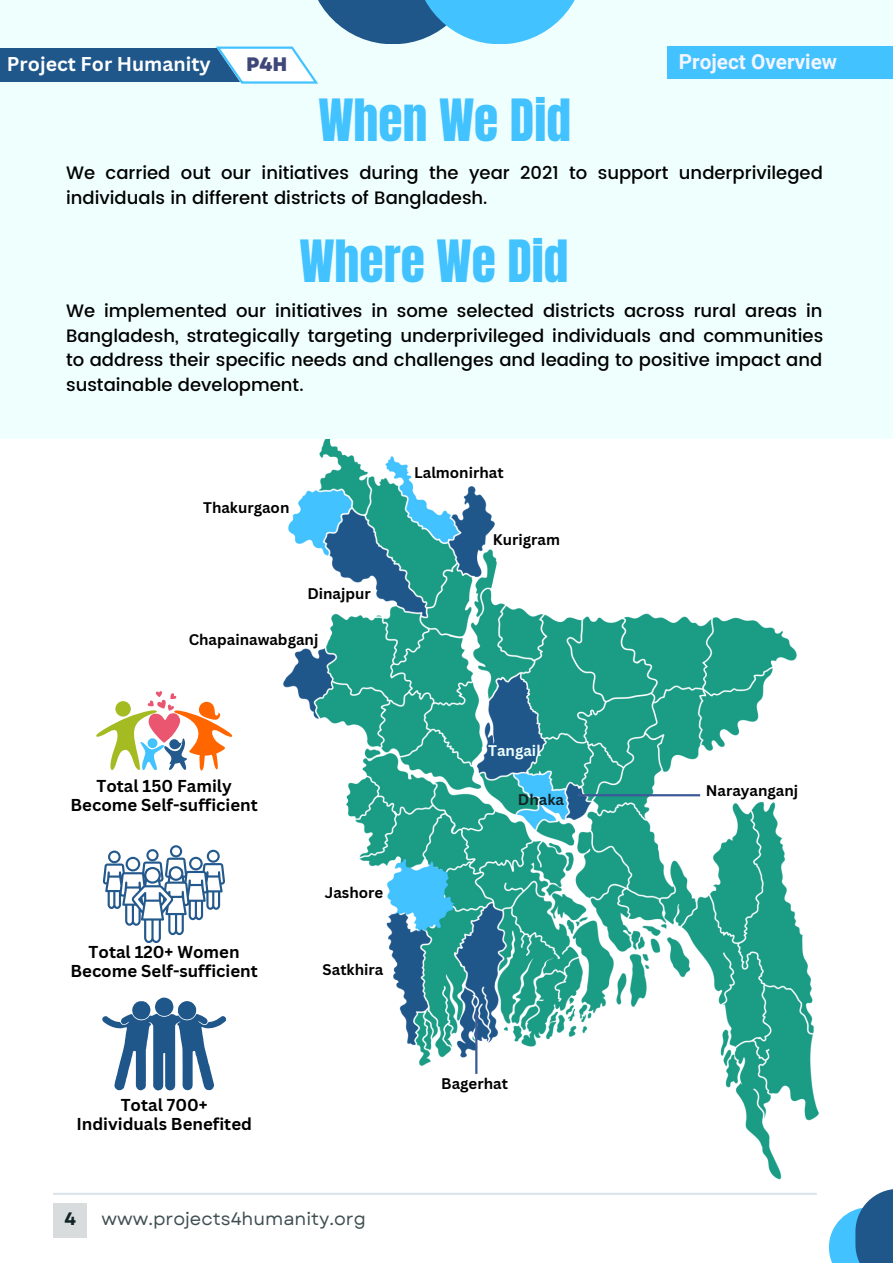
<style>
.page{position:relative;width:893px;height:1264px;background:#fff}
.page>*{position:absolute;margin:0;border:0;box-sizing:border-box;transform-origin:0 0}
.t1{font:49.5px "Anton";color:#42c2ff}
.t2{font:700 20.7px "Roboto";color:#f3f5ff}
.t3{font:700 19.5px "Canva Sans";color:#fff}
.t4{font:800 19.5px "Garet";color:#3f4778}
.t5{font:500 18px/24.8px "Poppins";color:#000}
.t6{font:18px "Garet";color:#102326}
.t7{font:700 18px "Garet";color:#102326}
.t8{font:700 16.8px/19.5px "Canva Sans";color:#000;text-align:center}
.t9{font:700 15px "Canva Sans";color:#000}
.t10{font:700 15px "Canva Sans";color:#effffd}
.t11{font:700 15px "Canva Sans";color:#102326}
</style>
<div class="page">
<img style="left:234px;top:439px;width:585px;height:756px">
<div style="left:0;top:0;width:892px;height:439px;background:#effffd"></div>
<div style="left:667px;top:47px;width:225px;height:32px;background:#42c2ff"></div>
<svg style="left:318px;top:0;width:96px;height:44px;fill:#20578b"></svg>
<svg style="left:414px;top:0;width:161px;height:44px;fill:#42c2ff"></svg>
<hr style="left:53px;top:1192px;width:763px;height:2px;background:#20578b">
<div style="left:53px;top:1202px;width:34px;height:35px;background:#d9dcdc"></div>
<svg style="left:829px;top:1210px;width:26px;height:52px"></svg>
<div style="left:855px;top:1189px;width:37px;height:73px;background:#20578b"></div>
<div style="left:0;top:48px;width:284px;height:34px;background:#20578b"></div>
<svg style="left:216px;top:47px;width:102px;height:37px"></svg>
<svg style="left:96px;top:691px;width:136px;height:80px"></svg>
<svg style="left:103px;top:845px;width:122px;height:98px"></svg>
<svg style="left:102px;top:997px;width:124px;height:94px"></svg>
<hr style="left:577px;top:794px;width:123px;height:2px;background:#3d5a98">
<hr style="left:475px;top:1012px;width:2px;height:61px;background:#3d5a98">
<p class="t3" style="left:7px;top:50px;width:205px">Project For Humanity</p>
<p class="t4" style="left:246px;top:50px;width:43px">P4H</p>
<p class="t2" style="left:678px;top:49px;width:160px">Project Overview</p>
<p class="t1" style="left:318px;top:85px;width:254px">When We Did</p>
<p class="t5" style="left:66px;top:161px;width:758px">We carried out our initiatives during the year 2021 to support underprivileged individuals in different districts of Bangladesh.</p>
<p class="t1" style="left:299px;top:226px;width:271px">Where We Did</p>
<p class="t5" style="left:66px;top:298px;width:758px;text-align:justify">We implemented our initiatives in some selected districts across rural areas in Bangladesh, strategically targeting underprivileged individuals and communities to address their specific needs and challenges and leading to positive impact and sustainable development.</p>
<p class="t9" style="left:203px;top:497px;width:88px">Thakurgaon</p>
<p class="t9" style="left:307px;top:582px;width:65px">Dinajpur</p>
<p class="t9" style="left:189px;top:629px;width:131px">Chapainawabganj</p>
<p class="t9" style="left:414px;top:462px;width:91px">Lalmonirhat</p>
<p class="t9" style="left:493px;top:529px;width:69px">Kurigram</p>
<p class="t8" style="left:70px;top:775px;width:189px">Total 150 Family<br>Become Self-sufficient</p>
<p class="t8" style="left:70px;top:941px;width:189px">Total 120+ Women<br>Become Self-sufficient</p>
<p class="t9" style="left:325px;top:882px;width:60px">Jashore</p>
<p class="t9" style="left:322px;top:958px;width:62px">Satkhira</p>
<p class="t10" style="left:488px;top:740px;width:54px">Tangail</p>
<p class="t11" style="left:518px;top:788px;width:47px">Dhaka</p>
<p class="t9" style="left:705px;top:780px;width:94px">Narayanganj</p>
<p class="t8" style="left:76px;top:1094px;width:177px">Total 700+<br>Individuals Benefited</p>
<p class="t7" style="left:64px;top:1205px;width:13px">4</p>
<p class="t6" style="left:102px;top:1205px;width:266px">www.projects4humanity.org</p>
<p class="t9" style="left:441px;top:1072px;width:68px">Bagerhat</p>
</div>
